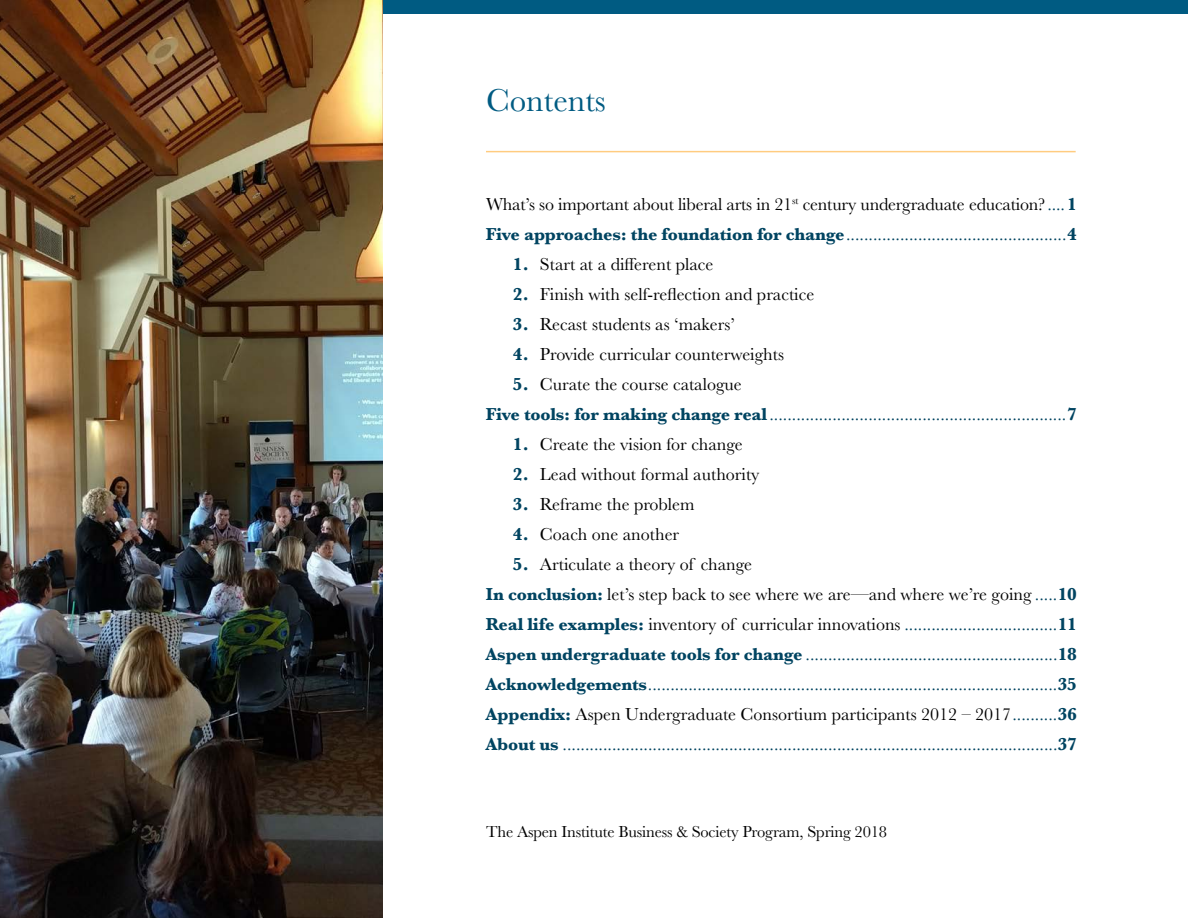
<style>
.page{position:relative;width:1188px;height:918px;background:#fff}
.page>*{position:absolute;margin:0;border:0;box-sizing:border-box;transform-origin:0 0}
.t1{font:33px "Baskerville";color:#005b82}
.t2{font:18px/30px "Baskerville";color:#004461}
.t3{font:18px/30px "Baskerville";color:#000}
.t4{font:16.5px "Baskerville";letter-spacing:-.01em;color:#000}
.s1{color:#004461}
.s2{font-weight:700;color:#004461}
.s3{font-weight:700}
.s4{color:#000}
</style>
<div class="page">
<div style="left:0;top:0;width:1188px;height:14px;background:#005b82"></div>
<img style="left:0;top:0;width:382px;height:918px">
<hr style="left:486px;top:151px;width:590px;height:1px;background:#ffcc80">
<h1 class="t1" style="left:486px;top:79px;width:121px">Contents</h1>
<p class="t3" style="left:486px;top:190px;width:593px">What’s so important about liberal arts in 21<sup>st</sup> century undergraduate education?<span class="s1">....</span><span class="s2">1<br>Five approaches: the foundation for change</span><span class="s1">.................................................</span><span class="s2">4</span></p>
<p class="t3" style="left:513px;top:250px;width:202px"><span class="s2">1.</span> Start at a different place</p>
<p class="t3" style="left:513px;top:280px;width:303px"><span class="s2">2.</span> Finish with self-reflection and practice</p>
<p class="t3" style="left:513px;top:310px;width:223px"><span class="s2">3.</span> Recast students as ‘makers’</p>
<p class="t3" style="left:513px;top:340px;width:273px"><span class="s2">4.</span> Provide curricular counterweights</p>
<p class="t2" style="left:486px;top:370px;width:593px;text-indent:27px"><span class="s3">5.</span> <span class="s4">Curate the course catalogue<br></span><span class="s3">Five tools: for making change real</span>..................................................................<span class="s3">7</span></p>
<p class="t3" style="left:513px;top:430px;width:231px"><span class="s2">1.</span> Create the vision for change</p>
<p class="t3" style="left:513px;top:460px;width:248px"><span class="s2">2.</span> Lead without formal authority</p>
<p class="t3" style="left:513px;top:490px;width:183px"><span class="s2">3.</span> Reframe the problem</p>
<p class="t3" style="left:513px;top:520px;width:168px"><span class="s2">4.</span> Coach one another</p>
<p class="t2" style="left:486px;top:550px;width:593px;text-indent:27px"><span class="s3">5.</span> <span class="s4">Articulate a theory of change<br></span><span class="s3">In conclusion:</span> <span class="s4">let’s step back to see where we are—and where we’re going</span> .....<span class="s3">10<br>Real life examples:</span> <span class="s4">inventory of curricular innovations</span> ..................................<span class="s3">11<br>Aspen undergraduate tools for change</span> ........................................................<span class="s3">18<br>Acknowledgements</span>...........................................................................................<span class="s3">35<br>Appendix:</span> <span class="s4">Aspen Undergraduate Consortium participants 2012 – 2017</span>..........<span class="s3">36<br>About us</span> ..............................................................................................................<span class="s3">37</span></p>
<p class="t4" style="left:486px;top:821px;width:403px">The Aspen Institute Business &amp; Society Program, Spring 2018</p>
</div>
